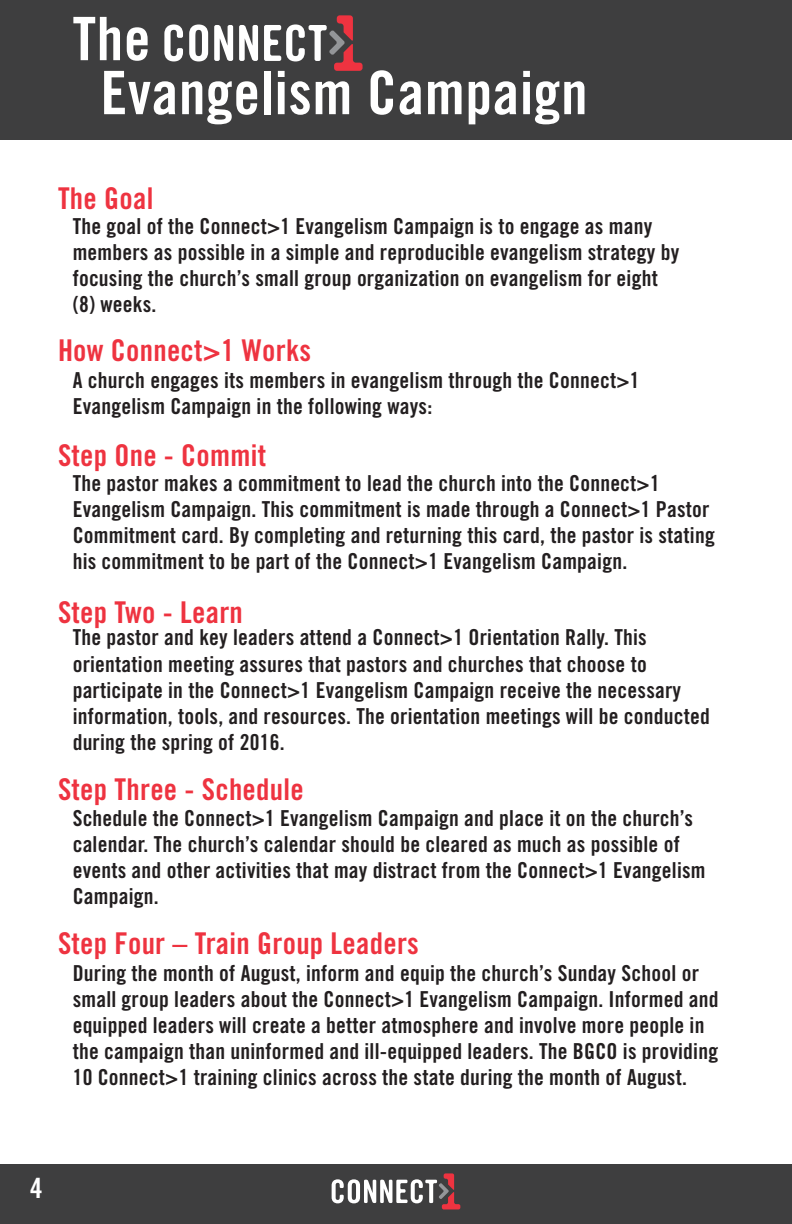
<style>
.page{position:relative;width:792px;height:1224px;background:#fff}
.page>*{position:absolute;margin:0;border:0;box-sizing:border-box;transform-origin:0 0}
.t1{font:60px "Trade Gothic LT Std Bd Cn 20";letter-spacing:.01em;color:#fff}
.t2{font:30px "Trade Gothic LT Std Bd Cn 20";letter-spacing:.01em;color:#ee3340}
.t3{font:28px "Trade Gothic LT Std Bd Cn 20";color:#fff}
.t4{font:22px/26px "Trade Gothic LT Std Bd Cn 20";letter-spacing:.01em;color:#231f20}
</style>
<div class="page">
<div style="left:0;top:1165px;width:792px;height:59px;background:#3e3e3f"></div>
<svg style="left:332px;top:1173px;width:128px;height:36px"></svg>
<div style="left:0;top:0;width:792px;height:140px;background:#3e3e3f"></div>
<svg style="left:164px;top:24px;width:19px;height:37px"></svg>
<svg style="left:189px;top:25px;width:19px;height:36px"></svg>
<svg style="left:214px;top:25px;width:19px;height:36px"></svg>
<svg style="left:239px;top:25px;width:19px;height:36px"></svg>
<svg style="left:264px;top:15px;width:99px;height:56px"></svg>
<p class="t1" style="left:73px;top:2px;width:79px">The</p>
<p class="t1" style="left:101px;top:56px;width:489px">Evangelism Campaign</p>
<p class="t2" style="left:58px;top:180px;width:97px">The Goal</p>
<p class="t4" style="left:73px;top:213px;width:608px">The goal of the Connect&gt;1 Evangelism Campaign is to engage as many members as possible in a simple and reproducible evangelism strategy by focusing the church’s small group organization on evangelism for eight</p>
<p class="t4" style="left:73px;top:291px;width:85px">(8) weeks.</p>
<p class="t2" style="left:58px;top:332px;width:255px">How Connect&gt;1 Works</p>
<p class="t4" style="left:73px;top:367px;width:568px">A church engages its members in evangelism through the Connect&gt;1<br>Evangelism Campaign in the following ways:</p>
<p class="t2" style="left:58px;top:437px;width:210px">Step One - Commit</p>
<p class="t4" style="left:73px;top:470px;width:644px">The pastor makes a commitment to lead the church into the Connect&gt;1<br>Evangelism Campaign. This commitment is made through a Connect&gt;1 Pastor Commitment card. By completing and returning this card, the pastor is stating his commitment to be part of the Connect&gt;1 Evangelism Campaign.</p>
<p class="t2" style="left:58px;top:594px;width:186px">Step Two - Learn</p>
<p class="t4" style="left:73px;top:624px;width:639px">The pastor and key leaders attend a Connect&gt;1 Orientation Rally. This orientation meeting assures that pastors and churches that choose to participate in the Connect&gt;1 Evangelism Campaign receive the necessary information, tools, and resources. The orientation meetings will be conducted during the spring of 2016.</p>
<p class="t2" style="left:58px;top:771px;width:247px">Step Three - Schedule</p>
<p class="t4" style="left:73px;top:805px;width:634px">Schedule the Connect&gt;1 Evangelism Campaign and place it on the church’s calendar. The church’s calendar should be cleared as much as possible of events and other activities that may distract from the Connect&gt;1 Evangelism Campaign.</p>
<p class="t2" style="left:58px;top:925px;width:362px">Step Four – Train Group Leaders</p>
<p class="t4" style="left:73px;top:960px;width:647px">During the month of August, inform and equip the church’s Sunday School or small group leaders about the Connect&gt;1 Evangelism Campaign. Informed and equipped leaders will create a better atmosphere and involve more people in the campaign than uninformed and ill-equipped leaders. The BGCO is providing 10 Connect&gt;1 training clinics across the state during the month of August.</p>
<p class="t3" style="left:30px;top:1171px;width:14px">4</p>
</div>
